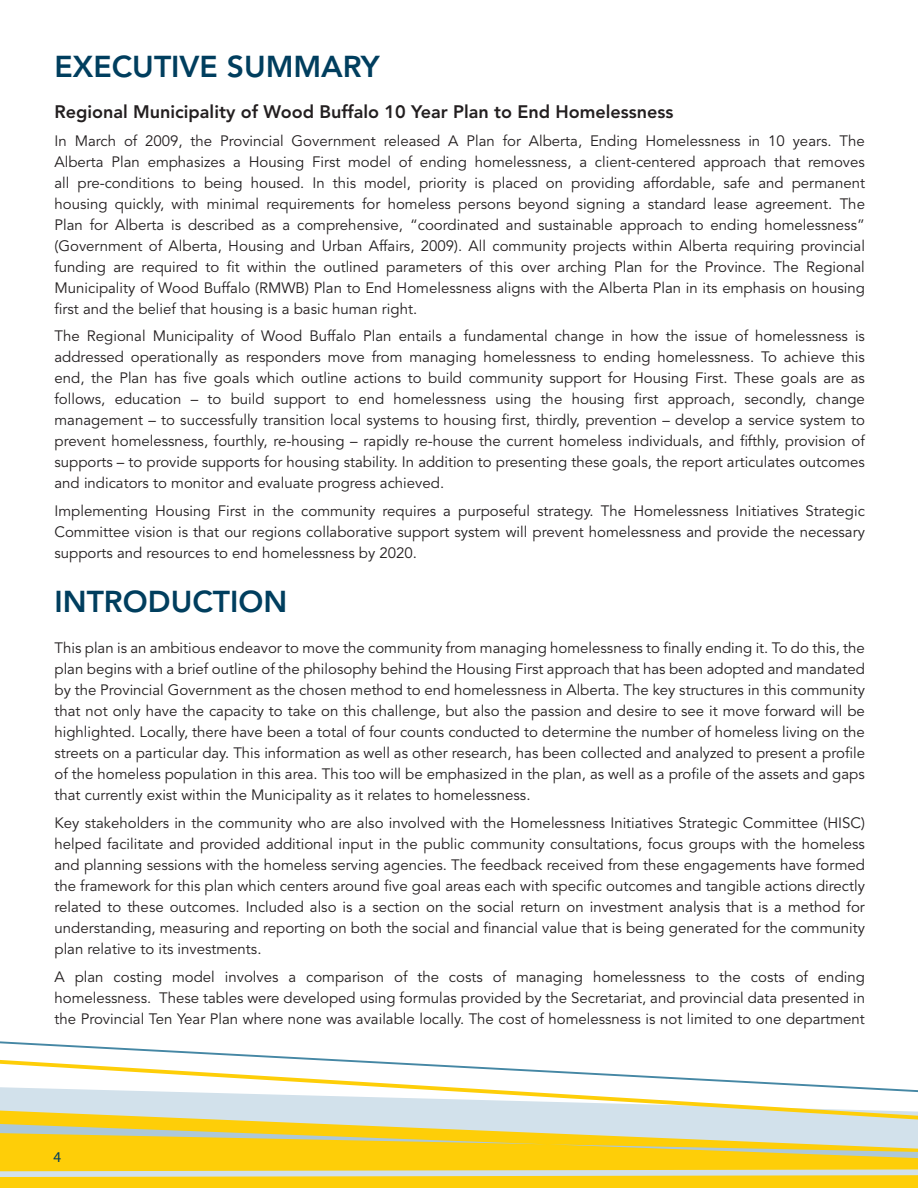
<style>
.page{position:relative;width:918px;height:1188px;background:#fff}
.page>*{position:absolute;margin:0;border:0;box-sizing:border-box;transform-origin:0 0}
.t1{font:800 30px "Avenir LT Std";color:#003e5e}
.t2{font:800 18px "Avenir LT Std";color:#231f20}
.t3{font:15px/21px "Avenir LT Std";color:#231f20;text-align:justify}
.t4{font:15px "Myriad Pro";color:#003e5e}
</style>
<div class="page">
<svg style="left:0;top:1120px;width:918px;height:68px;background:#f9d020"></svg>
<svg style="left:0;top:1092px;width:918px;height:28px;fill:#d2e1eb"></svg>
<svg style="left:0;top:1041px;width:918px;height:51px"></svg>
<svg style="left:0;top:1124px;width:918px;height:34px;background:#ead155"></svg>
<svg style="left:0;top:1169px;width:918px;height:8px;background:#dedbaa"></svg>
<h1 class="t1" style="left:55px;top:49px;width:236px">EXECUTIVE SUMMAR</h1>
<h1 class="t1" style="left:361px;top:49px;width:20px">Y</h1>
<p class="t2" style="left:55px;top:101px;width:620px">Regional M unicipality of Wood Buffalo 10 Year Plan to End Homelessness</p>
<p class="t3" style="left:55px;top:130px;width:812px">In March of 2009, the Provincial Government released A Plan for Alberta, Ending Homelessness in 10 years. The Alberta Plan emphasizes a Housing First model of ending homelessness, a client-centered approach that removes all pre-conditions to being housed. In this model, priority is placed on providing affordable, safe and permanent housing quickly, with minimal requirements for homeless persons beyond signing a standard lease agreement. The Plan for Alberta is described as a comprehensive, “coordinated and sustainable approach to ending homelessness” (Government of Alberta, Housing and Urban Affairs, 2009). All community projects within Alberta requiring provincial funding are required to fit within the outlined parameters of this over arching Plan for the Province. The Regional Municipality of Wood Buffalo (RMWB) Plan to End Homelessness aligns with the Alberta Plan in its emphasis on housing first and the belief that housing is a basic human right.</p>
<p class="t3" style="left:55px;top:326px;width:812px">The Regional Municipality of Wood Buffalo Plan entails a fundamental change in how the issue of homelessness is addressed operationally as responders move from managing homelessness to ending homelessness. To achieve this end, the Plan has five goals which outline actions to build community support for Housing First. These goals are as follows, education – to build support to end homelessness using the housing first approach, secondly, change management – to successfully transition local systems to housing first, thirdly, prevention – develop a service system to prevent homelessness, fourthly, re-housing – rapidly re-house the current homeless individuals, and fifthly, provision of supports – to provide supports for housing stability. In addition to presenting these goals, the report articulates outcomes and indicators to monitor and evaluate progress achieved.</p>
<p class="t3" style="left:55px;top:501px;width:812px">Implementing Housing First in the community requires a purposeful strategy. The Homelessness Initiatives Strategic Committee vision is that our regions collaborative support system will prevent homelessness and provide the necessary supports and resources to end homelessness by 2020.</p>
<h1 class="t1" style="left:55px;top:584px;width:20px">INTROD</h1>
<h1 class="t1" style="left:171px;top:584px;width:62px">UCTION</h1>
<p class="t3" style="left:55px;top:638px;width:812px">This plan is an ambitious endeavor to move the community from managing homelessness to finally ending it. To do this, the plan begins with a brief outline of the philosophy behind the Housing First approach that has been adopted and mandated by the Provincial Government as the chosen method to end homelessness in Alberta. The key structures in this community that not only have the capacity to take on this challenge, but also the passion and desire to see it move forward will be highlighted. Locally, there have been a total of four counts conducted to determine the number of homeless living on the streets on a particular day. This information as well as other research, has been collected and analyzed to present a profile of the homeless population in this area. This too will be emphasized in the plan, as well as a profile of the assets and gaps that currently exist within the Municipality as it relates to homelessness.</p>
<p class="t3" style="left:55px;top:813px;width:812px">Key stakeholders in the community who are also involved with the Homelessness Initiatives Strategic Committee (HISC) helped facilitate and provided additional input in the public community consultations, focus groups with the homeless and planning sessions with the homeless serving agencies. The feedback received from these engagements have formed the framework for this plan which centers around five goal areas each with specific outcomes and tangible actions directly related to these outcomes. Included also is a section on the social return on investment analysis that is a method for understanding, measuring and reporting on both the social and financial value that is being generated for the community plan relative to its investments.</p>
<p class="t3" style="left:55px;top:967px;width:812px">A plan costing model involves a comparison of the costs of managing homelessness to the costs of ending homelessness. These tables were developed using formulas provided by the Secretariat, and provincial data presented in the Provincial Ten Year Plan where none was available locally. The cost of homelessness is not limited to one department</p>
<p class="t4" style="left:53px;top:1148px;width:9px">4</p>
</div>
